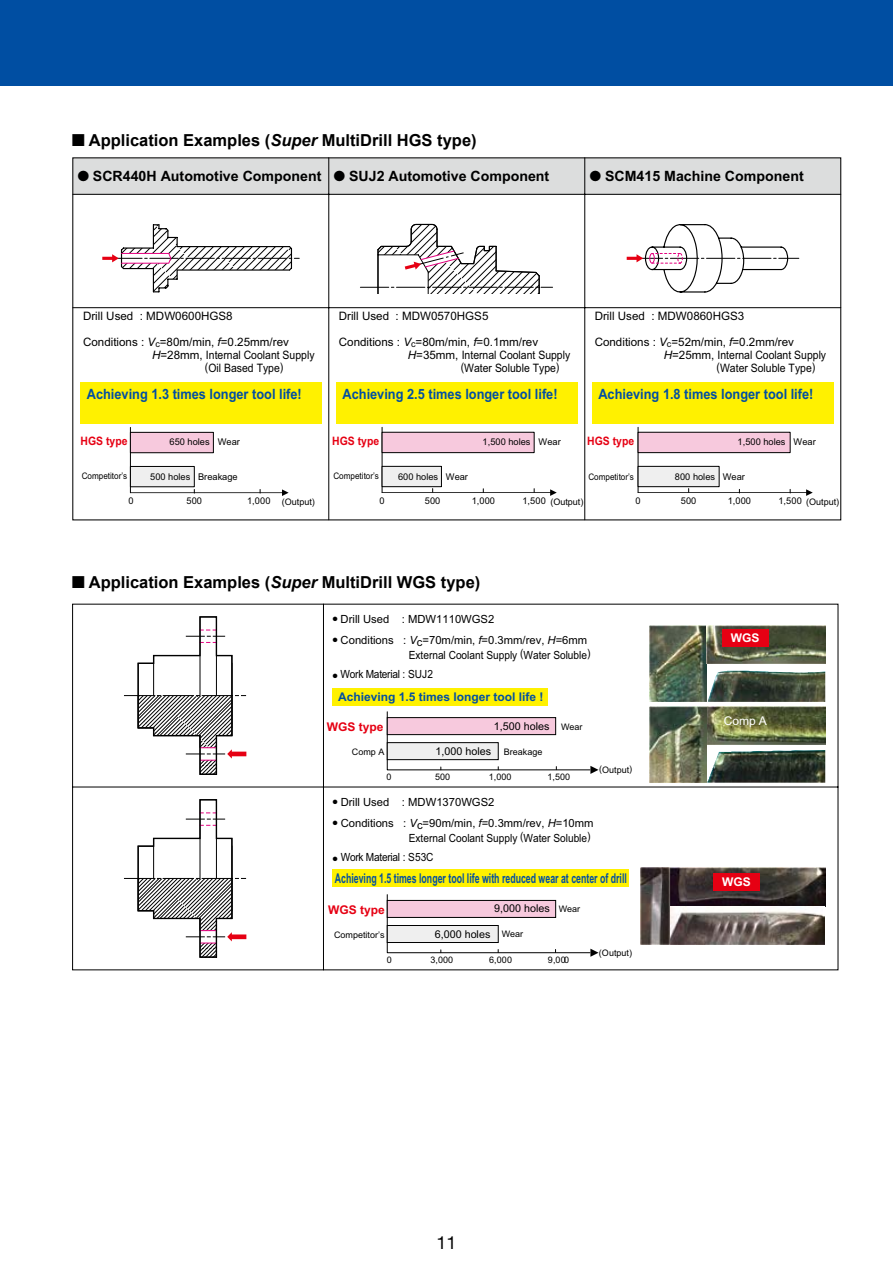
<style>
.page{position:relative;width:893px;height:1263px;background:#fff}
.page>*{position:absolute;margin:0;border:0;box-sizing:border-box;transform-origin:0 0}
.t1{font:18px "Helvetica Neue";color:#000}
.t2{font:700 16.5px "Arial";color:#000}
.t3{font:700 14.25px "Arial";color:#004ea2;scale:.9 1}
.t4{font:700 14.25px "Arial";color:#000}
.t5{font:700 13.5px "Arial";color:#004ea2;scale:.65 1}
.t6{font:700 12px "Arial";color:#004ea2}
.t7{font:700 12px "Arial";color:#e60013}
.t8{font:700 12px "Arial";color:#fff}
.t9{font:12px "Arial";color:#fff}
.t10{font:11.55px "Arial";color:#000}
.t11{font:11.55px "Arial";color:#000;scale:.9 1}
.t12{font:700 11.55px "Arial";color:#e60013;scale:.9 1}
.t13{font:11.25px/15px "Arial";color:#000;text-align:right}
.t14{font:11.25px "Arial";letter-spacing:-.025em;color:#000;scale:.9 1}
.t15{font:10.8px "Arial";color:#000}
.t16{font:9.3px "Arial";color:#000}
.t17{font:9px "Arial";color:#000}
.t18{font:9px "Arial";color:#000;scale:.9 1}
.s1{font-family:"Monotype Sorts";font-weight:400}
.s2{font-style:italic}
.s3{font-family:"Monotype Sorts";font-size:6px}
</style>
<div class="page">
<div style="left:0;top:0;width:893px;height:85px;background:#004ea2"></div>
<svg style="left:72px;top:604px;width:766px;height:366px"></svg>
<div style="left:332px;top:869px;width:296px;height:17px;background:#fff100"></div>
<svg style="left:387px;top:894px;width:211px;height:63px"></svg>
<img style="left:706px;top:706px;width:119px;height:38px">
<img style="left:708px;top:671px;width:117px;height:31px">
<img style="left:649px;top:625px;width:57px;height:77px">
<img style="left:707px;top:750px;width:118px;height:33px">
<img style="left:649px;top:706px;width:57px;height:77px">
<img style="left:641px;top:868px;width:185px;height:76px">
<img style="left:706px;top:625px;width:119px;height:39px">
<div style="left:722px;top:630px;width:46px;height:17px;background:#e60013"></div>
<div style="left:713px;top:873px;width:47px;height:17px;background:#e60013"></div>
<svg style="left:124px;top:615px;width:122px;height:343px"></svg>
<div style="left:73px;top:158px;width:768px;height:36px;background:#dcdddd"></div>
<hr style="left:328px;top:158px;width:1px;height:362px;background:#000">
<hr style="left:584px;top:158px;width:1px;height:362px;background:#000">
<hr style="left:73px;top:307px;width:768px;height:1px;background:#000">
<hr style="left:73px;top:194px;width:768px;height:1px;background:#000">
<svg style="left:102px;top:224px;width:197px;height:69px"></svg>
<svg style="left:627px;top:224px;width:172px;height:69px"></svg>
<svg style="left:129px;top:426px;width:428px;height:70px"></svg>
<hr style="left:638px;top:427px;width:1px;height:66px;background:#000">
<div style="left:638px;top:466px;width:82px;height:21px;background:#efefef;border:1px solid #000"></div>
<div style="left:638px;top:432px;width:153px;height:21px;background:#f7c9dd;border:1px solid #000"></div>
<svg style="left:638px;top:489px;width:175px;height:7px"></svg>
<svg style="left:360px;top:223px;width:193px;height:70px"></svg>
<div style="left:80px;top:382px;width:242px;height:42px;background:#fff100"></div>
<div style="left:336px;top:382px;width:241px;height:42px;background:#fff100"></div>
<div style="left:592px;top:382px;width:241px;height:42px;background:#fff100"></div>
<h2 class="t2" style="left:72px;top:129px;width:406px"><span class="s1">n</span> Application Examples (<span class="s2">Super</span> MultiDrill HGS type)</h2>
<p class="t4" style="left:78px;top:167px;width:473px"><span class="s1">●</span> SCR440H Automotive Component <span class="s1">●</span> SUJ2 Automotive Component</p>
<p class="t4" style="left:590px;top:167px;width:215px"><span class="s1">●</span> SCM415 Machine Component</p>
<p class="t10" style="left:83px;top:309px;width:151px">Drill Used : MDW0600HGS8</p>
<p class="t10" style="left:83px;top:334px;width:207px">Conditions : <span class="s2">V</span><sub>c</sub>=80m/min, <span class="s2">f</span>=0.25mm/rev</p>
<p class="t10" style="left:152px;top:347px;width:164px"><span class="s2">H</span>=28mm, Internal Coolant Supply</p>
<p class="t11" style="left:205px;top:360px;width:89px">(Oil Based Type)</p>
<p class="t3" style="left:87px;top:385px;width:240px">Achieving 1.3 times longer tool life!</p>
<p class="t10" style="left:339px;top:309px;width:151px">Drill Used : MDW0570HGS5</p>
<p class="t10" style="left:339px;top:334px;width:201px">Conditions : <span class="s2">V</span><sub>c</sub>=80m/min, <span class="s2">f</span>=0.1mm/rev</p>
<p class="t10" style="left:408px;top:347px;width:164px"><span class="s2">H</span>=35mm, Internal Coolant Supply</p>
<p class="t11" style="left:461px;top:360px;width:111px">(Water Soluble Type)</p>
<p class="t3" style="left:343px;top:385px;width:240px">Achieving 2.5 times longer tool life!</p>
<p class="t10" style="left:595px;top:309px;width:151px">Drill Used : MDW0860HGS3</p>
<p class="t10" style="left:595px;top:334px;width:201px">Conditions : <span class="s2">V</span><sub>c</sub>=52m/min, <span class="s2">f</span>=0.2mm/rev</p>
<p class="t10" style="left:664px;top:347px;width:164px"><span class="s2">H</span>=25mm, Internal Coolant Supply</p>
<p class="t11" style="left:717px;top:360px;width:111px">(Water Soluble Type)</p>
<p class="t3" style="left:598px;top:385px;width:240px">Achieving 1.8 times longer tool life!</p>
<p class="t12" style="left:81px;top:433px;width:54px">HGS type</p>
<p class="t18" style="left:82px;top:470px;width:52px">Competitor’s</p>
<p class="t16" style="left:150px;top:470px;width:89px">500 holes Breakage</p>
<p class="t16" style="left:170px;top:436px;width:72px">650 holes Wear</p>
<p class="t12" style="left:332px;top:433px;width:54px">HGS type</p>
<p class="t18" style="left:333px;top:470px;width:52px">Competitor’s</p>
<p class="t16" style="left:398px;top:470px;width:72px">600 holes Wear</p>
<p class="t16" style="left:483px;top:436px;width:80px">1,500 holes Wear</p>
<p class="t12" style="left:587px;top:434px;width:54px">HGS type</p>
<p class="t18" style="left:588px;top:470px;width:52px">Competitor’s</p>
<p class="t16" style="left:675px;top:470px;width:72px">800 holes Wear</p>
<p class="t16" style="left:738px;top:436px;width:80px">1,500 holes Wear</p>
<p class="t16" style="left:129px;top:494px;width:7px">0</p>
<p class="t16" style="left:187px;top:494px;width:17px">500</p>
<p class="t16" style="left:247px;top:494px;width:25px">1,000</p>
<p class="t16" style="left:379px;top:494px;width:7px">0</p>
<p class="t16" style="left:425px;top:494px;width:17px">500</p>
<p class="t16" style="left:472px;top:494px;width:25px">1,000</p>
<p class="t16" style="left:522px;top:494px;width:25px">1,500</p>
<p class="t16" style="left:635px;top:494px;width:7px">0</p>
<p class="t16" style="left:681px;top:494px;width:17px">500</p>
<p class="t16" style="left:728px;top:494px;width:25px">1,000</p>
<p class="t16" style="left:778px;top:494px;width:25px">1,500</p>
<p class="t17" style="left:282px;top:495px;width:35px">(Output)</p>
<p class="t17" style="left:550px;top:495px;width:35px">(Output)</p>
<p class="t17" style="left:806px;top:496px;width:35px">(Output)</p>
<h2 class="t2" style="left:72px;top:571px;width:410px"><span class="s1">n</span> Application Examples (<span class="s2">Super</span> MultiDrill WGS type)</h2>
<p class="t13" style="left:333px;top:611px;width:163px"><sup>●</sup> Drill Used : MDW1110WGS2</p>
<p class="t13" style="left:333px;top:632px;width:259px"><sup>●</sup> Conditions : <span class="s2">V</span>c=70m/min, <span class="s2">f</span>=0.3mm/rev, <span class="s2">H</span>=6mm<br>External Coolant Supply (Water Soluble)</p>
<p class="t14" style="left:333px;top:667px;width:113px"><span class="s3">●</span> Work Material : SUJ2</p>
<p class="t6" style="left:338px;top:689px;width:207px">Achieving 1.5 times longer tool life !</p>
<p class="t15" style="left:494px;top:719px;width:57px">1,500 holes</p>
<p class="t15" style="left:435px;top:744px;width:57px">1,000 holes</p>
<p class="t7" style="left:327px;top:719px;width:58px">WGS type</p>
<p class="t17" style="left:561px;top:721px;width:23px">Wear</p>
<p class="t17" style="left:352px;top:746px;width:34px">Comp A</p>
<p class="t17" style="left:504px;top:746px;width:40px">Breakage</p>
<p class="t17" style="left:386px;top:771px;width:7px">0</p>
<p class="t17" style="left:435px;top:771px;width:17px">500</p>
<p class="t17" style="left:489px;top:771px;width:24px">1,000</p>
<p class="t17" style="left:547px;top:771px;width:24px">1,500</p>
<p class="t17" style="left:599px;top:764px;width:35px">(Output)</p>
<p class="t13" style="left:333px;top:794px;width:163px"><sup>●</sup> Drill Used : MDW1370WGS2</p>
<p class="t13" style="left:333px;top:815px;width:262px"><sup>●</sup> Conditions : <span class="s2">V</span>c=90m/min, <span class="s2">f</span>=0.3mm/rev, <span class="s2">H</span>=10mm<br>External Coolant Supply (Water Soluble)</p>
<p class="t14" style="left:333px;top:850px;width:113px"><span class="s3">●</span> Work Material : S53C</p>
<p class="t5" style="left:335px;top:869px;width:451px">Achieving 1.5 times longer tool life with reduced wear at center of drill</p>
<p class="t15" style="left:494px;top:901px;width:57px">9,000 holes</p>
<p class="t7" style="left:328px;top:902px;width:58px">WGS type</p>
<p class="t17" style="left:559px;top:902px;width:23px">Wear</p>
<p class="t17" style="left:334px;top:929px;width:52px">Competitor’s</p>
<p class="t17" style="left:502px;top:928px;width:23px">Wear</p>
<p class="t15" style="left:435px;top:927px;width:57px">6,000 holes</p>
<p class="t17" style="left:387px;top:954px;width:7px">0</p>
<p class="t17" style="left:430px;top:954px;width:24px">3,000</p>
<p class="t17" style="left:489px;top:954px;width:24px">6,000</p>
<p class="t17" style="left:548px;top:954px;width:23px">9,000</p>
<p class="t17" style="left:599px;top:947px;width:35px">(Output)</p>
<p class="t8" style="left:731px;top:630px;width:30px">WGS</p>
<p class="t9" style="left:724px;top:713px;width:44px">Comp A</p>
<p class="t8" style="left:722px;top:874px;width:30px">WGS</p>
<h1 class="t1" style="left:436px;top:1230px;width:22px">11</h1>
</div>
